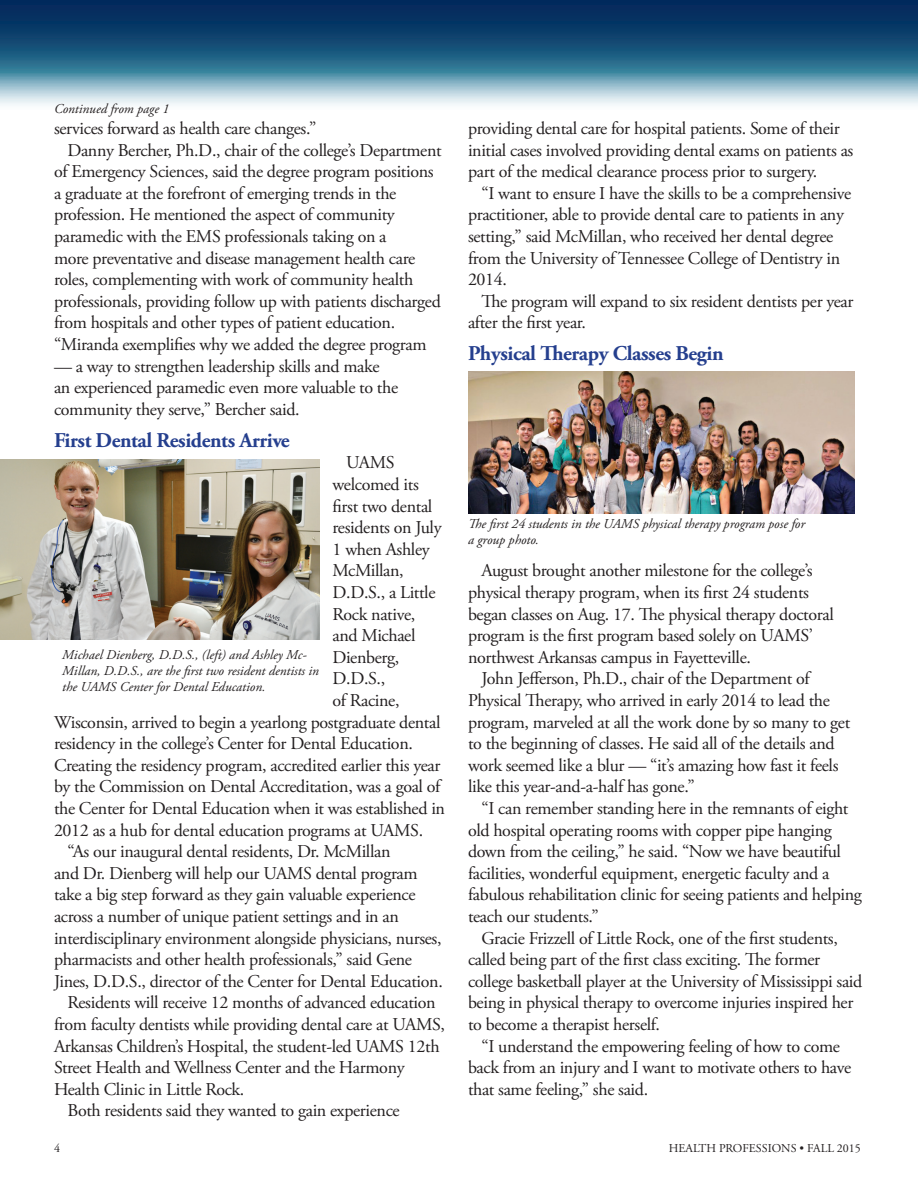
<style>
.page{position:relative;width:918px;height:1188px;background:#fff}
.page>*{position:absolute;margin:0;border:0;box-sizing:border-box;transform-origin:0 0}
.t1{font:700 21px "Adobe Garamond Pro";letter-spacing:-.02em;color:#253f8e}
.t2{font:18px/21.6px "Adobe Garamond Pro";letter-spacing:-.02em;color:#231f20}
.t3{font:italic 13.5px/16.2px "Adobe Garamond Pro";color:#231f20}
.t4{font:12px "Adobe Garamond Pro";color:#231f20}
</style>
<div class="page">
<svg style="left:0;top:0;width:918px;height:105px;background:#406f90"></svg>
<img style="left:0;top:459px;width:319px;height:180px">
<img style="left:468px;top:372px;width:387px;height:142px">
<p class="t3" style="left:54px;top:101px;width:117px">Continued from page 1</p>
<p class="t2" style="left:54px;top:118px;width:264px">services forward as health care changes.”</p>
<p class="t2" style="left:54px;top:140px;width:389px;text-indent:14px">Danny Bercher, Ph.D., chair of the college’s Department of Emergency Sciences, said the degree program positions a graduate at the forefront of emerging trends in the profession. He mentioned the aspect of community paramedic with the EMS professionals taking on a<br>more preventative and disease management health care roles, complementing with work of community health professionals, providing follow up with patients discharged from hospitals and other types of patient education.</p>
<p class="t2" style="left:54px;top:334px;width:374px">“Miranda exemplifies why we added the degree program</p>
<p class="t2" style="left:54px;top:356px;width:346px">— a way to strengthen leadership skills and make an experienced paramedic even more valuable to the community they serve,” Bercher said.</p>
<p class="t1" style="left:54px;top:428px;width:237px">First Dental Residents Arrive</p>
<p class="t2" style="left:346px;top:452px;width:50px">UAMS</p>
<p class="t2" style="left:333px;top:474px;width:88px">welcomed its</p>
<p class="t2" style="left:333px;top:496px;width:101px">first two dental</p>
<p class="t2" style="left:333px;top:517px;width:110px">residents on July</p>
<p class="t2" style="left:333px;top:539px;width:99px">1 when Ashley</p>
<p class="t2" style="left:333px;top:560px;width:73px">McMillan,</p>
<p class="t2" style="left:333px;top:582px;width:104px">D.D.S., a Little</p>
<p class="t2" style="left:333px;top:604px;width:84px">Rock native,</p>
<p class="t2" style="left:333px;top:625px;width:84px">and Michael</p>
<p class="t2" style="left:333px;top:647px;width:68px">Dienberg,</p>
<p class="t2" style="left:333px;top:668px;width:54px">D.D.S.,</p>
<p class="t2" style="left:333px;top:690px;width:69px">of Racine,</p>
<p class="t2" style="left:54px;top:712px;width:388px">Wisconsin, arrived to begin a yearlong postgraduate dental</p>
<p class="t2" style="left:54px;top:733px;width:360px">residency in the college’s Center for Dental Education.</p>
<p class="t2" style="left:54px;top:755px;width:388px">Creating the residency program, accredited earlier this year</p>
<p class="t2" style="left:54px;top:776px;width:388px">by the Commission on Dental Accreditation, was a goal of</p>
<p class="t2" style="left:54px;top:798px;width:393px">the Center for Dental Education when it was established in</p>
<p class="t2" style="left:54px;top:820px;width:371px">2012 as a hub for dental education programs at UAMS.</p>
<p class="t2" style="left:54px;top:841px;width:390px;text-indent:14px">“As our inaugural dental residents, Dr. McMillan<br>and Dr. Dienberg will help our UAMS dental program take a big step forward as they gain valuable experience across a number of unique patient settings and in an interdisciplinary environment alongside physicians, nurses, pharmacists and other health professionals,” said Gene Jines, D.D.S., director of the Center for Dental Education.</p>
<p class="t2" style="left:54px;top:992px;width:393px;text-indent:14px">Residents will receive 12 months of advanced education from faculty dentists while providing dental care at UAMS, Arkansas Children’s Hospital, the student-led UAMS 12th Street Health and Wellness Center and the Harmony Health Clinic in Little Rock.</p>
<p class="t2" style="left:68px;top:1100px;width:334px">Both residents said they wanted to gain experience</p>
<p class="t3" style="left:62px;top:647px;width:258px">Michael Dienberg, D.D.S., (left) and Ashley Mc-<br>Millan, D.D.S., are the first two resident dentists in the UAMS Center for Dental Education.</p>
<p class="t2" style="left:468px;top:118px;width:387px">providing dental care for hospital patients. Some of their initial cases involved providing dental exams on patients as part of the medical clearance process prior to surgery.</p>
<p class="t2" style="left:468px;top:183px;width:385px;text-indent:14px">“I want to ensure I have the skills to be a comprehensive practitioner, able to provide dental care to patients in any setting,” said McMillan, who received her dental degree from the University of Tennessee College of Dentistry in 2014.</p>
<p class="t2" style="left:468px;top:291px;width:387px;text-indent:14px">The program will expand to six resident dentists per year after the first year.</p>
<p class="t1" style="left:468px;top:341px;width:257px">Physical Therapy Classes Begin</p>
<p class="t3" style="left:468px;top:516px;width:338px">The first 24 students in the UAMS physical therapy program pose for a group photo.</p>
<p class="t2" style="left:468px;top:560px;width:367px;text-indent:14px">August brought another milestone for the college’s physical therapy program, when its first 24 students began classes on Aug. 17. The physical therapy doctoral program is the first program based solely on UAMS’ northwest Arkansas campus in Fayetteville.</p>
<p class="t2" style="left:468px;top:668px;width:384px;text-indent:14px">John Jefferson, Ph.D., chair of the Department of Physical Therapy, who arrived in early 2014 to lead the program, marveled at all the work done by so many to get to the beginning of classes. He said all of the details and work seemed like a blur — “it’s amazing how fast it feels like this year-and-a-half has gone.”</p>
<p class="t2" style="left:468px;top:798px;width:395px;text-indent:14px">“I can remember standing here in the remnants of eight old hospital operating rooms with copper pipe hanging down from the ceiling,” he said. “Now we have beautiful facilities, wonderful equipment, energetic faculty and a fabulous rehabilitation clinic for seeing patients and helping teach our students.”</p>
<p class="t2" style="left:468px;top:928px;width:396px;text-indent:14px">Gracie Frizzell of Little Rock, one of the first students, called being part of the first class exciting. The former college basketball player at the University of Mississippi said being in physical therapy to overcome injuries inspired her to become a therapist herself.</p>
<p class="t2" style="left:468px;top:1036px;width:385px;text-indent:14px">“I understand the empowering feeling of how to come back from an injury and I want to motivate others to have that same feeling,” she said.</p>
<p class="t4" style="left:54px;top:1141px;width:7px">4</p>
<p class="t4" style="left:669px;top:1141px;width:194px">HEALTH PROFESSIONS • FALL 2015</p>
</div>
